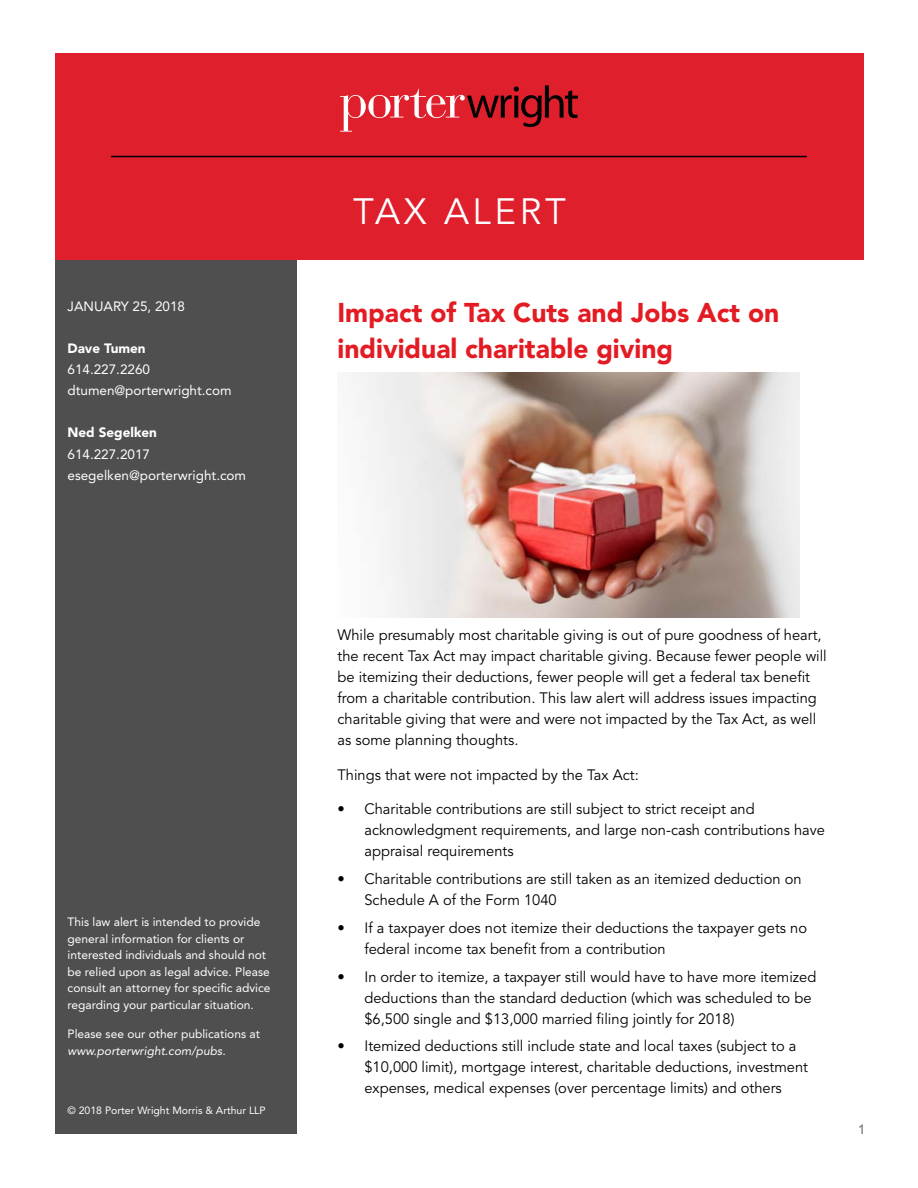
<style>
.page{position:relative;width:918px;height:1188px;background:#fff}
.page>*{position:absolute;margin:0;border:0;box-sizing:border-box;transform-origin:0 0}
.t1{font:36.45px "Avenir LT Std";letter-spacing:.1em;color:#fff}
.t2{font:900 27px/36px "Avenir LT Std";color:#e31b23}
.t3{font:15px/21px "Avenir LT Std";color:#000}
.t4{font:13.5px/21px "Avenir LT Std";color:#fff}
.t5{font:900 13.5px "Avenir LT Std";color:#fff}
.t6{font:13.5px "Arial";color:#000}
.t7{font:12px/16.5px "Avenir LT Std";color:#fff}
.t8{font:italic 12px "Avenir LT Std";color:#fff}
.t9{font:10.5px "Avenir LT Std";color:#fff}
</style>
<div class="page">
<div style="left:55px;top:253px;width:242px;height:881px;background:#4f4f4f"></div>
<div style="left:55px;top:53px;width:809px;height:207px;background:#df1f2c"></div>
<hr style="left:111px;top:156px;width:696px;height:1px;background:#000">
<svg style="left:340px;top:85px;width:238px;height:47px"></svg>
<img style="left:355px;top:372px;width:445px;height:245px">
<p class="t4" style="left:68px;top:296px;width:119px">JANUARY 25, 2018</p>
<p class="t5" style="left:68px;top:341px;width:80px">Dave Tumen</p>
<p class="t4" style="left:68px;top:359px;width:166px">614.227.2260 dtumen@porterwright.com</p>
<p class="t5" style="left:68px;top:425px;width:91px">Ned Segelken</p>
<p class="t4" style="left:68px;top:443px;width:180px">614.227.2017 esegelken@porterwright.com</p>
<p class="t7" style="left:68px;top:914px;width:205px">This law alert is intended to provide general information for clients or interested individuals and should not be relied upon as legal advice. Please consult an attorney for specific advice regarding your particular situation.</p>
<p class="t7" style="left:68px;top:1026px;width:194px">Please see our other publications at</p>
<p class="t8" style="left:68px;top:1044px;width:160px">www.porterwright.com/pubs.</p>
<p class="t9" style="left:68px;top:1104px;width:200px">© 2018 Porter Wright Morris &amp; Arthur LLP</p>
<h1 class="t1" style="left:353px;top:191px;width:214px">TAX ALERT</h1>
<h2 class="t2" style="left:338px;top:294px;width:443px">Impact of Tax Cuts and Jobs Act on individual charitable giving</h2>
<p class="t3" style="left:338px;top:625px;width:491px">While presumably most charitable giving is out of pure goodness of heart, the recent Tax Act may impact charitable giving. Because fewer people will be itemizing their deductions, fewer people will get a federal tax benefit from a charitable contribution. This law alert will address issues impacting charitable giving that were and were not impacted by the Tax Act, as well as some planning thoughts.</p>
<p class="t3" style="left:338px;top:765px;width:303px">Things that were not impacted by the Tax Act:</p>
<p class="t3" style="left:364px;top:799px;width:462px;text-indent:-27px">• Charitable contributions are still subject to strict receipt and acknowledgment requirements, and large non-cash contributions have appraisal requirements</p>
<p class="t3" style="left:364px;top:869px;width:439px;text-indent:-27px">• Charitable contributions are still taken as an itemized deduction on<br>Schedule A of the Form 1040</p>
<p class="t3" style="left:364px;top:918px;width:444px;text-indent:-27px">• If a taxpayer does not itemize their deductions the taxpayer gets no federal income tax benefit from a contribution</p>
<p class="t3" style="left:364px;top:966px;width:453px;text-indent:-27px">• In order to itemize, a taxpayer still would have to have more itemized deductions than the standard deduction (which was scheduled to be $6,500 single and $13,000 married filing jointly for 2018)</p>
<p class="t3" style="left:364px;top:1036px;width:445px;text-indent:-27px">• Itemized deductions still include state and local taxes (subject to a $10,000 limit), mortgage interest, charitable deductions, investment expenses, medical expenses (over percentage limits) and others</p>
<p class="t6" style="left:858px;top:1120px;width:9px">1</p>
</div>
